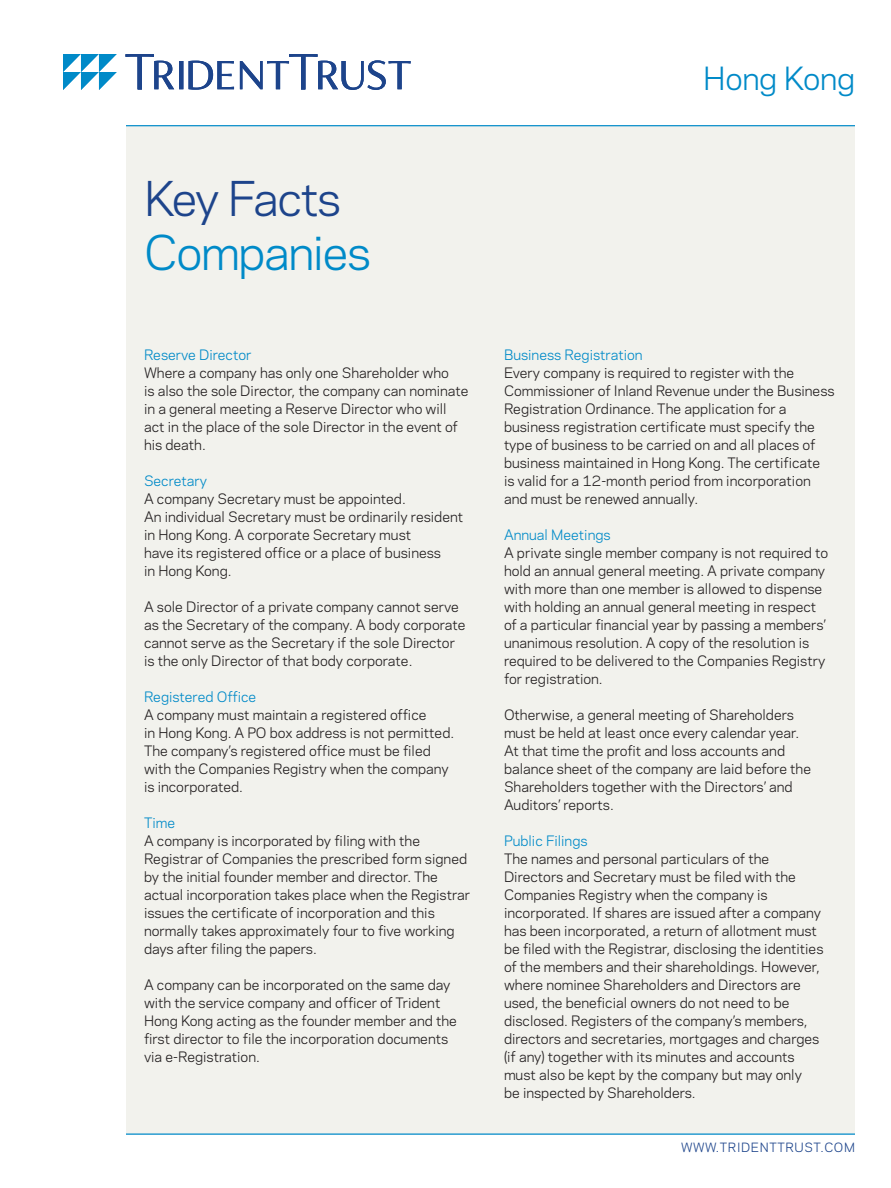
<style>
.page{position:relative;width:891px;height:1188px;background:#fff}
.page>*{position:absolute;margin:0;border:0;box-sizing:border-box;transform-origin:0 0}
.t1{font:45px "Polaris";letter-spacing:-.03em;color:#008ac8}
.t2{font:45px "Polaris";letter-spacing:-.04em;color:#1d448b}
.t3{font:30px "Polaris";letter-spacing:-.01em;color:#008ac8}
._1st_Paragraph{font:13.5px/18px "Polaris";color:#231f20}
.Head_2{font:13.5px "Polaris";color:#008ac8}
.t4{font:12px "Polaris";letter-spacing:.05em;color:#1d448b}
</style>
<div class="page">
<div style="left:126px;top:126px;width:729px;height:1008px;background:#f2f2ed"></div>
<hr style="left:126px;top:126px;width:729px;height:1px;background:#008ac8">
<hr style="left:126px;top:1134px;width:729px;height:1px;background:#008ac8">
<svg style="left:126px;top:54px;width:285px;height:36px"></svg>
<svg style="left:63px;top:54px;width:54px;height:36px"></svg>
<h1 class="t2" style="left:144px;top:165px;width:199px">Key Facts</h1>
<h1 class="t1" style="left:144px;top:219px;width:228px">Companies</h1>
<p class="Head_2" style="left:144px;top:345px;width:109px">Reserve Director</p>
<p class="_1st_Paragraph" style="left:144px;top:363px;width:326px">Where a company has only one Shareholder who<br>is also the sole Director, the company can nominate in a general meeting a Reserve Director who will act in the place of the sole Director in the event of his death.</p>
<p class="Head_2" style="left:144px;top:471px;width:65px">Secretary</p>
<p class="_1st_Paragraph" style="left:144px;top:489px;width:321px">A company Secretary must be appointed.<br>An individual Secretary must be ordinarily resident in Hong Kong. A corporate Secretary must<br>have its registered office or a place of business<br>in Hong Kong.</p>
<p class="_1st_Paragraph" style="left:144px;top:597px;width:323px">A sole Director of a private company cannot serve as the Secretary of the company. A body corporate cannot serve as the Secretary if the sole Director is the only Director of that body corporate.</p>
<p class="Head_2" style="left:144px;top:687px;width:114px">Registered Office</p>
<p class="_1st_Paragraph" style="left:144px;top:705px;width:312px">A company must maintain a registered office<br>in Hong Kong. A PO box address is not permitted.<br>The company’s registered office must be filed with the Companies Registry when the company is incorporated.</p>
<p class="Head_2" style="left:144px;top:813px;width:33px">Time</p>
<p class="_1st_Paragraph" style="left:144px;top:831px;width:328px">A company is incorporated by filing with the Registrar of Companies the prescribed form signed by the initial founder member and director. The actual incorporation takes place when the Registrar issues the certificate of incorporation and this normally takes approximately four to five working days after filing the papers.</p>
<p class="_1st_Paragraph" style="left:144px;top:975px;width:314px">A company can be incorporated on the same day with the service company and officer of Trident Hong Kong acting as the founder member and the first director to file the incorporation documents via e-Registration.</p>
<h2 class="t3" style="left:703px;top:56px;width:153px">Hong Kong</h2>
<p class="Head_2" style="left:504px;top:345px;width:140px">Business Registration</p>
<p class="_1st_Paragraph" style="left:504px;top:363px;width:332px">Every company is required to register with the Commissioner of Inland Revenue under the Business Registration Ordinance. The application for a business registration certificate must specify the type of business to be carried on and all places of business maintained in Hong Kong. The certificate<br>is valid for a 12-month period from incorporation and must be renewed annually.</p>
<p class="Head_2" style="left:504px;top:525px;width:108px">Annual Meetings</p>
<p class="_1st_Paragraph" style="left:504px;top:543px;width:326px">A private single member company is not required to hold an annual general meeting. A private company with more than one member is allowed to dispense with holding an annual general meeting in respect of a particular financial year by passing a members’ unanimous resolution. A copy of the resolution is required to be delivered to the Companies Registry for registration.</p>
<p class="_1st_Paragraph" style="left:504px;top:705px;width:309px">Otherwise, a general meeting of Shareholders must be held at least once every calendar year.<br>At that time the profit and loss accounts and balance sheet of the company are laid before the Shareholders together with the Directors’ and Auditors’ reports.</p>
<p class="Head_2" style="left:504px;top:831px;width:85px">Public Filings</p>
<p class="_1st_Paragraph" style="left:504px;top:849px;width:321px">The names and personal particulars of the Directors and Secretary must be filed with the Companies Registry when the company is incorporated. If shares are issued after a company has been incorporated, a return of allotment must be filed with the Registrar, disclosing the identities of the members and their shareholdings. However, where nominee Shareholders and Directors are used, the beneficial owners do not need to be disclosed. Registers of the company’s members, directors and secretaries, mortgages and charges (if any) together with its minutes and accounts must also be kept by the company but may only<br>be inspected by Shareholders.</p>
<p class="t4" style="left:681px;top:1138px;width:175px">WWW.TRIDENTTRUST.COM</p>
</div>
